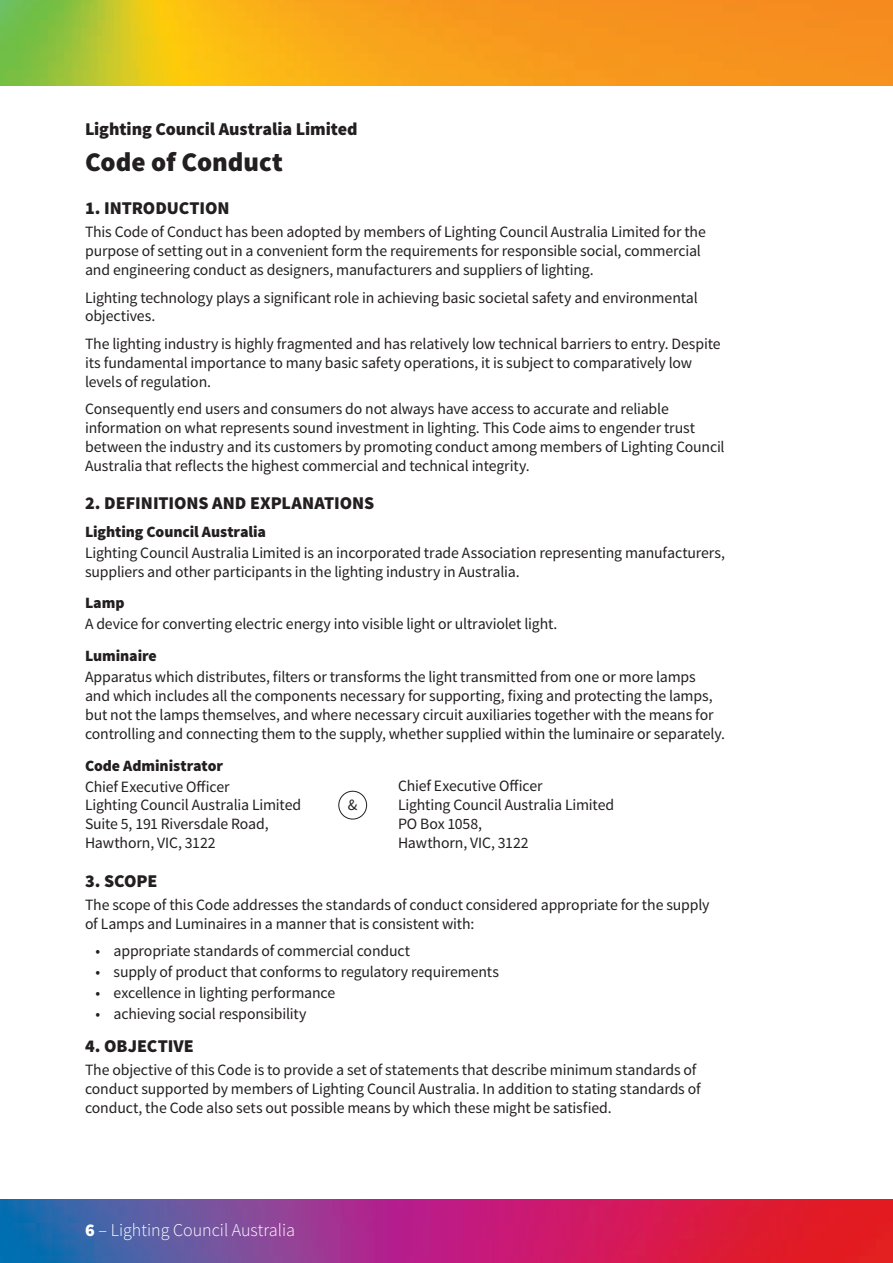
<style>
.page{position:relative;width:893px;height:1263px;background:#fff}
.page>*{position:absolute;margin:0;border:0;box-sizing:border-box;transform-origin:0 0}
.t1{font:900 27px "Source Sans Pro";color:#231f20}
.t2{font:900 18px "Source Sans Pro";letter-spacing:-.005em;color:#231f20}
.t3{font:300 18px "Source Sans Pro";color:#fff}
.t4{font:15.75px/18.9px "Source Sans Pro";letter-spacing:-.01em;color:#231f20}
.t5{font:900 15.75px "Source Sans Pro";letter-spacing:-.005em;color:#231f20}
.s1{font-weight:900}
</style>
<div class="page">
<img style="left:0;top:1199px;width:893px;height:64px">
<img style="left:0;top:0;width:893px;height:85px">
<div style="left:338px;top:791px;width:29px;height:28px;border:1px solid #231f20;border-radius:50%"></div>
<p class="t2" style="left:85px;top:117px;width:274px">Lighting Council Australia Limited</p>
<h1 class="t1" style="left:85px;top:145px;width:199px">Code of Conduct</h1>
<p class="t2" style="left:85px;top:196px;width:146px">1. INTRODUCTION</p>
<p class="t4" style="left:85px;top:223px;width:622px">This Code of Conduct has been adopted by members of Lighting Council Australia Limited for the purpose of setting out in a convenient form the requirements for responsible social, commercial and engineering conduct as designers, manufacturers and suppliers of lighting.</p>
<p class="t4" style="left:85px;top:288px;width:614px">Lighting technology plays a significant role in achieving basic societal safety and environmental objectives.</p>
<p class="t4" style="left:85px;top:334px;width:637px">The lighting industry is highly fragmented and has relatively low technical barriers to entry. Despite its fundamental importance to many basic safety operations, it is subject to comparatively low levels of regulation.</p>
<p class="t4" style="left:85px;top:400px;width:641px">Consequently end users and consumers do not always have access to accurate and reliable information on what represents sound investment in lighting. This Code aims to engender trust between the industry and its customers by promoting conduct among members of Lighting Council Australia that reflects the highest commercial and technical integrity.</p>
<p class="t2" style="left:85px;top:492px;width:291px">2. DEFINITIONS AND EXPLANATIONS</p>
<p class="t5" style="left:85px;top:521px;width:183px">Lighting Council Australia</p>
<p class="t4" style="left:85px;top:543px;width:641px">Lighting Council Australia Limited is an incorporated trade Association representing manufacturers, suppliers and other participants in the lighting industry in Australia.</p>
<p class="t5" style="left:85px;top:593px;width:41px">Lamp</p>
<p class="t4" style="left:85px;top:615px;width:474px">A device for converting electric energy into visible light or ultraviolet light.</p>
<p class="t5" style="left:85px;top:646px;width:73px">Luminaire</p>
<p class="t4" style="left:85px;top:668px;width:641px">Apparatus which distributes, filters or transforms the light transmitted from one or more lamps<br>and which includes all the components necessary for supporting, fixing and protecting the lamps, but not the lamps themselves, and where necessary circuit auxiliaries together with the means for controlling and connecting them to the supply, whether supplied within the luminaire or separately.</p>
<p class="t5" style="left:85px;top:755px;width:140px">Code Administrator</p>
<p class="t4" style="left:85px;top:777px;width:218px">Chief Executive Officer<br>Lighting Council Australia Limited<br>Suite 5, 191 Riversdale Road,<br>Hawthorn, VIC, 3122</p>
<p class="t2" style="left:85px;top:869px;width:74px">3. SCOPE</p>
<p class="t4" style="left:85px;top:895px;width:626px">The scope of this Code addresses the standards of conduct considered appropriate for the supply of Lamps and Luminaires in a manner that is consistent with:</p>
<p class="t4" style="left:96px;top:942px;width:316px">• appropriate standards of commercial conduct</p>
<p class="t4" style="left:96px;top:963px;width:405px">• supply of product that conforms to regulatory requirements</p>
<p class="t4" style="left:96px;top:984px;width:241px">• excellence in lighting performance</p>
<p class="t4" style="left:96px;top:1005px;width:213px">• achieving social responsibility</p>
<p class="t2" style="left:85px;top:1034px;width:110px">4. OBJECTIVE</p>
<p class="t4" style="left:85px;top:1060px;width:617px">The objective of this Code is to provide a set of statements that describe minimum standards of conduct supported by members of Lighting Council Australia. In addition to stating standards of conduct, the Code also sets out possible means by which these might be satisfied.</p>
<p class="t4" style="left:398px;top:777px;width:218px">Chief Executive Officer<br>Lighting Council Australia Limited<br>PO Box 1058,<br>Hawthorn, VIC, 3122</p>
<p class="t4" style="left:348px;top:796px;width:11px">&amp;</p>
<p class="t3" style="left:85px;top:1219px;width:212px"><span class="s1">6</span> – Lighting Council Australia</p>
</div>
